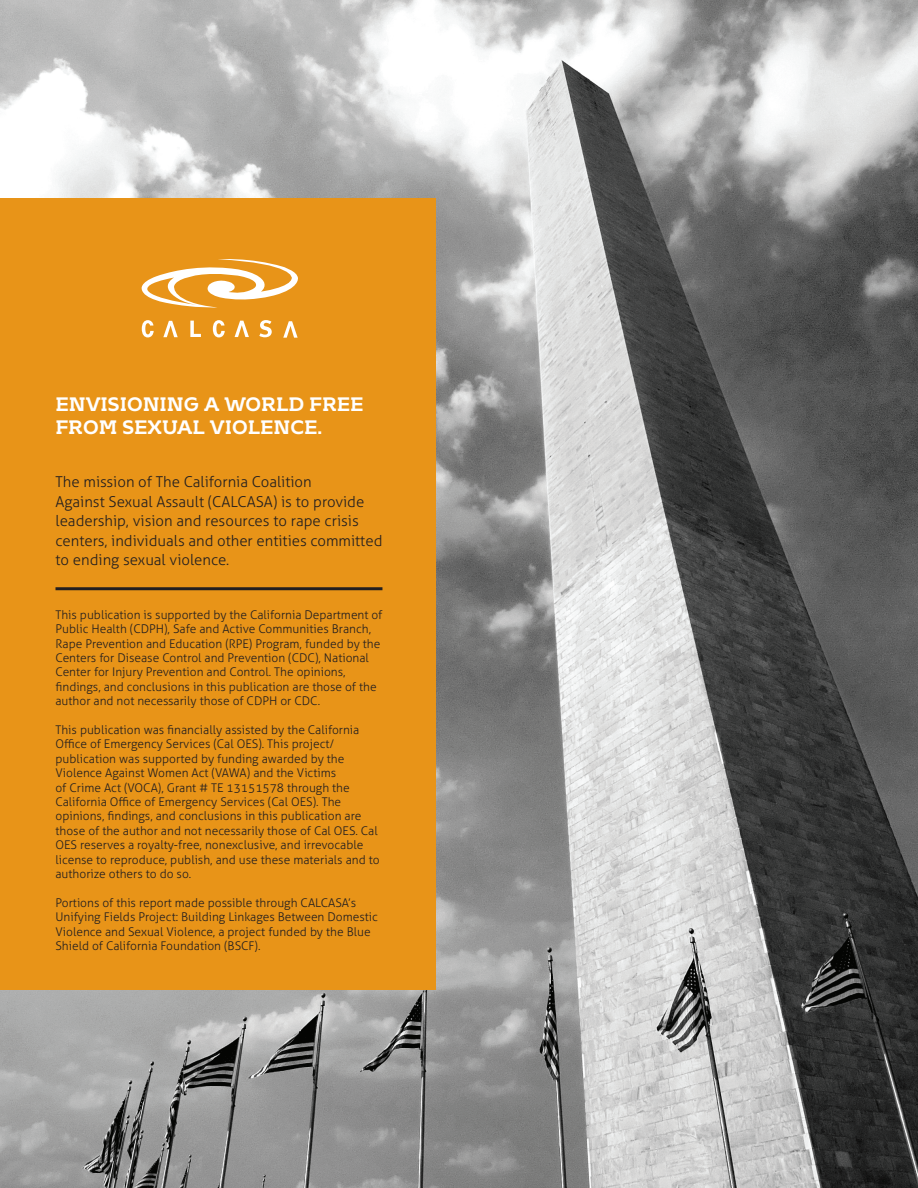
<style>
.page{position:relative;width:918px;height:1188px;background:#fff}
.page>*{position:absolute;margin:0;border:0;box-sizing:border-box;transform-origin:0 0}
.t1{font:700 19.5px/23.4px "Kontrapunkt Bob";color:#fff}
.t2{font:300 15px/19.5px "Aller";color:#231f20}
.t3{font:300 12px/14.4px "Aller";color:#231f20}
</style>
<div class="page">
<img style="left:0;top:0;width:918px;height:1188px">
<div style="left:0;top:198px;width:435px;height:792px;background:#e89418"></div>
<svg style="left:141px;top:259px;width:157px;height:49px"></svg>
<svg style="left:142px;top:320px;width:12px;height:17px"></svg>
<svg style="left:190px;top:321px;width:11px;height:16px"></svg>
<svg style="left:213px;top:320px;width:12px;height:17px"></svg>
<svg style="left:259px;top:320px;width:13px;height:17px"></svg>
<svg style="left:163px;top:321px;width:15px;height:16px"></svg>
<svg style="left:235px;top:321px;width:14px;height:16px"></svg>
<svg style="left:283px;top:321px;width:15px;height:17px"></svg>
<hr style="left:56px;top:587px;width:326px;height:3px;background:#231f20">
<h1 class="t1" style="left:56px;top:392px;width:310px">ENVISIONING A WORLD FREE<br>FROM SEXUAL VIOLENCE.</h1>
<p class="t2" style="left:56px;top:472px;width:328px">The mission of The California Coalition<br>Against Sexual Assault (CALCASA) is to provide leadership, vision and resources to rape crisis centers, individuals and other entities committed to ending sexual violence.</p>
<p class="t3" style="left:56px;top:607px;width:328px">This publication is supported by the California Department of Public Health (CDPH), Safe and Active Communities Branch, Rape Prevention and Education (RPE) Program, funded by the Centers for Disease Control and Prevention (CDC), National Center for Injury Prevention and Control. The opinions, findings, and conclusions in this publication are those of the author and not necessarily those of CDPH or CDC.</p>
<p class="t3" style="left:56px;top:723px;width:326px">This publication was financially assisted by the California Office of Emergency Services (Cal OES). This project/ publication was supported by funding awarded by the Violence Against Women Act (VAWA) and the Victims<br>of Crime Act (VOCA), Grant # TE 13151578 through the California Office of Emergency Services (Cal OES). The opinions, findings, and conclusions in this publication are those of the author and not necessarily those of Cal OES. Cal OES reserves a royalty-free, nonexclusive, and irrevocable license to reproduce, publish, and use these materials and to authorize others to do so.</p>
<p class="t3" style="left:56px;top:895px;width:324px">Portions of this report made possible through CALCASA’s Unifying Fields Project: Building Linkages Between Domestic Violence and Sexual Violence, a project funded by the Blue Shield of California Foundation (BSCF).</p>
</div>
